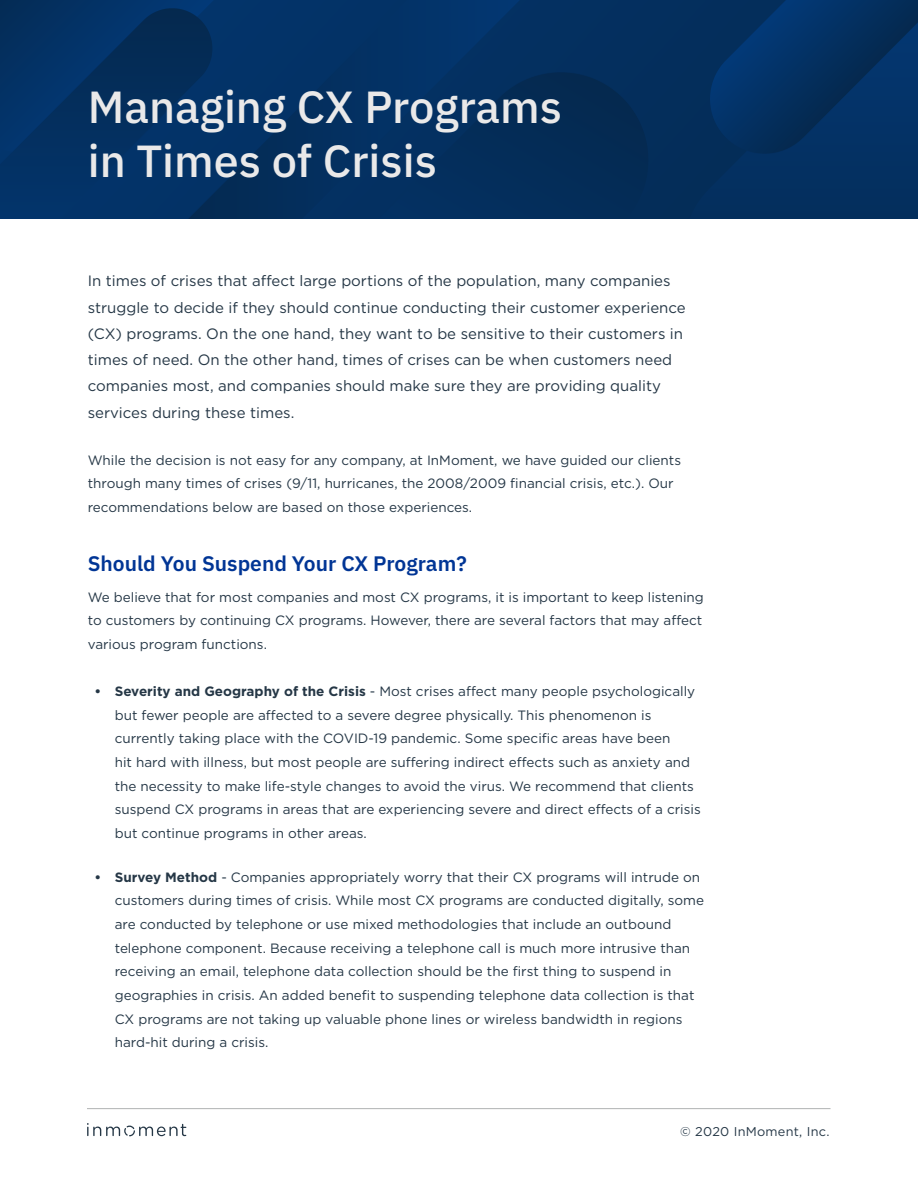
<style>
.page{position:relative;width:918px;height:1188px;background:#fff}
.page>*{position:absolute;margin:0;border:0;box-sizing:border-box;transform-origin:0 0}
.t1{font:500 45px/54px "IBM Plex Sans";color:#eae9e9}
.t2{font:600 21px "IBM Plex Sans";color:#003595}
.Lead{font:15px/26.2px "Gotham";color:#253746}
.t3{font:13.5px/23.7px "Gotham";color:#253746}
.t4{font:12.75px "Gotham";letter-spacing:.02em;color:#253746}
.s1{font-weight:700}
</style>
<div class="page">
<svg style="left:87px;top:1123px;width:99px;height:13px"></svg>
<hr style="left:87px;top:1108px;width:744px;height:1px;background:#b0b3b3">
<img style="left:0;top:0;width:918px;height:218px">
<h1 class="t1" style="left:88px;top:76px;width:476px">Managing CX Programs in Times of Crisis</h1>
<p class="Lead" style="left:88px;top:268px;width:599px">In times of crises that affect large portions of the population, many companies struggle to decide if they should continue conducting their customer experience (CX) programs. On the one hand, they want to be sensitive to their customers in times of need. On the other hand, times of crises can be when customers need companies most, and companies should make sure they are providing quality services during these times.</p>
<p class="t3" style="left:88px;top:448px;width:595px">While the decision is not easy for any company, at InMoment, we have guided our clients through many times of crises (9/11, hurricanes, the 2008/2009 financial crisis, etc.). Our recommendations below are based on those experiences.</p>
<h2 class="t2" style="left:88px;top:547px;width:380px">Should You Suspend Your CX Program?</h2>
<p class="t3" style="left:88px;top:585px;width:618px;text-align:justify">We believe that for most companies and most CX programs, it is important to keep listening to customers by continuing CX programs. However, there are several factors that may affect various program functions.</p>
<p class="t3" style="left:115px;top:679px;width:587px;text-indent:-20px"><span class="s1">• Severity and Geography of the Crisis</span> - Most crises affect many people psychologically but fewer people are affected to a severe degree physically. This phenomenon is currently taking place with the COVID-19 pandemic. Some specific areas have been<br>hit hard with illness, but most people are suffering indirect effects such as anxiety and the necessity to make life-style changes to avoid the virus. We recommend that clients suspend CX programs in areas that are experiencing severe and direct effects of a crisis but continue programs in other areas.</p>
<p class="t3" style="left:115px;top:865px;width:591px;text-indent:-20px"><span class="s1">• Survey Method</span> - Companies appropriately worry that their CX programs will intrude on customers during times of crisis. While most CX programs are conducted digitally, some are conducted by telephone or use mixed methodologies that include an outbound telephone component. Because receiving a telephone call is much more intrusive than receiving an email, telephone data collection should be the first thing to suspend in geographies in crisis. An added benefit to suspending telephone data collection is that CX programs are not taking up valuable phone lines or wireless bandwidth in regions hard-hit during a crisis.</p>
<p class="t4" style="left:680px;top:1124px;width:151px">© 2020 InMoment, Inc.</p>
</div>
